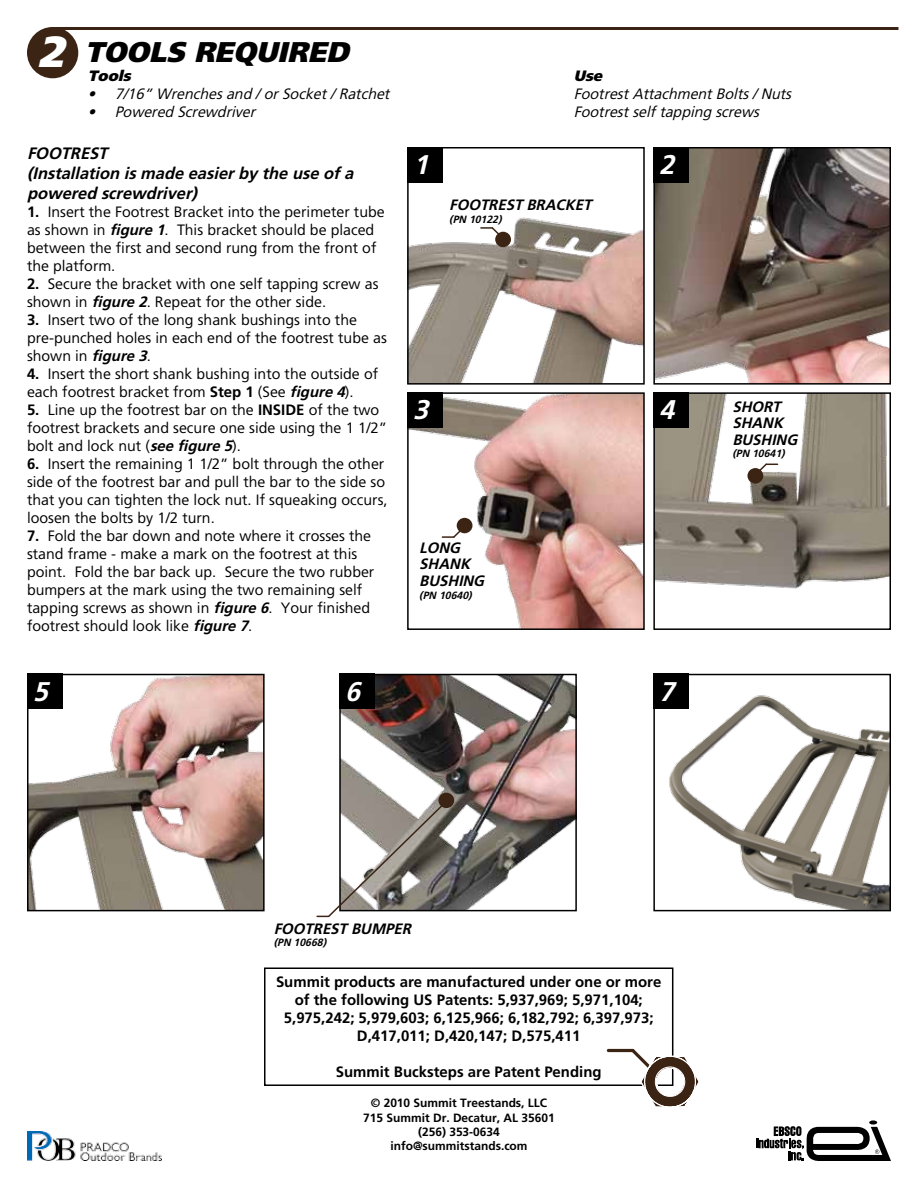
<style>
.page{position:relative;width:918px;height:1188px;background:#fff}
.page>*{position:absolute;margin:0;border:0;box-sizing:border-box;transform-origin:0 0}
.t1{font:italic 900 28.5px "Weissach";color:#000}
.t2{font:italic 700 27px "Weissach";color:#fff}
.t3{font:italic 700 16.5px/19.8px "Weissach";color:#000}
.t4{font:15px/18px "Weissach";color:#000}
.t5{font:700 15px/18px "Weissach";color:#000;text-align:center}
.t6{font:italic 15px "Weissach";color:#000}
.t7{font:italic 700 15px/16.5px "Weissach";color:#000}
.t8{font:italic 900 15px "Weissach";color:#000}
.t9{font:700 12px/14.4px "Weissach";color:#000;text-align:center}
.t10{font:italic 700 10.5px "Weissach";color:#000}
.s1{font-size:43.5px;color:#fff}
.s2{font-weight:700}
.s3{font-weight:700;font-style:italic}
</style>
<div class="page">
<img style="left:669px;top:695px;width:219px;height:213px">
<div style="left:653px;top:674px;width:238px;height:237px;border:2px solid #000"></div>
<img style="left:410px;top:182px;width:232px;height:200px">
<div style="left:407px;top:147px;width:238px;height:238px;border:2px solid #000"></div>
<div style="left:407px;top:147px;width:36px;height:35px;background:#000"></div>
<div style="left:495px;top:232px;width:16px;height:15px;background:#3c2415;border-radius:50%"></div>
<svg style="left:481px;top:226px;width:24px;height:15px"></svg>
<div style="left:264px;top:968px;width:409px;height:118px;border:2px solid #000"></div>
<hr style="left:608px;top:1049px;width:25px;height:3px;background:#3c2415">
<svg style="left:628px;top:1046px;width:71px;height:61px"></svg>
<div style="left:869px;top:1120px;width:8px;height:5px;background:#000;border-radius:50%"></div>
<svg style="left:756px;top:1126px;width:135px;height:35px"></svg>
<img style="left:27px;top:1131px;width:135px;height:30px">
<div style="left:27px;top:27px;width:51px;height:51px;background:#3c2415;border-radius:50%"></div>
<hr style="left:53px;top:27px;width:846px;height:3px;background:#3c2415">
<img style="left:656px;top:150px;width:232px;height:232px">
<div style="left:653px;top:147px;width:238px;height:238px;border:2px solid #000"></div>
<div style="left:653px;top:147px;width:36px;height:35px;background:#000"></div>
<img style="left:410px;top:395px;width:232px;height:232px">
<div style="left:407px;top:392px;width:238px;height:238px;border:2px solid #000"></div>
<div style="left:457px;top:518px;width:15px;height:15px;background:#3c2415;border-radius:50%"></div>
<svg style="left:442px;top:524px;width:25px;height:15px"></svg>
<div style="left:407px;top:392px;width:36px;height:36px;background:#000"></div>
<img style="left:656px;top:395px;width:232px;height:194px">
<div style="left:653px;top:392px;width:238px;height:238px;border:2px solid #000"></div>
<div style="left:747px;top:468px;width:16px;height:16px;background:#3c2415;border-radius:50%"></div>
<svg style="left:753px;top:462px;width:25px;height:15px"></svg>
<div style="left:653px;top:392px;width:36px;height:36px;background:#000"></div>
<img style="left:30px;top:677px;width:232px;height:231px">
<div style="left:27px;top:674px;width:238px;height:237px;border:2px solid #000"></div>
<div style="left:27px;top:674px;width:35px;height:35px;background:#000"></div>
<img style="left:342px;top:677px;width:232px;height:231px">
<div style="left:339px;top:674px;width:238px;height:237px;border:2px solid #000"></div>
<div style="left:438px;top:793px;width:16px;height:15px;background:#3c2415;border-radius:50%"></div>
<svg style="left:317px;top:803px;width:128px;height:115px"></svg>
<div style="left:339px;top:674px;width:36px;height:35px;background:#000"></div>
<div style="left:653px;top:674px;width:36px;height:35px;background:#000"></div>
<h1 class="t1" style="left:37px;top:35px;width:313px"><span class="s1">2</span> TOOLS REQUIRED</h1>
<p class="t8" style="left:88px;top:66px;width:45px">Tools</p>
<p class="t8" style="left:574px;top:66px;width:30px">Use</p>
<p class="t6" style="left:88px;top:85px;width:303px">• 7/16” Wrenches and / or Socket / Ratchet</p>
<p class="t6" style="left:574px;top:85px;width:219px">Footrest Attachment Bolts / Nuts</p>
<p class="t6" style="left:88px;top:103px;width:169px">• Powered Screwdriver</p>
<p class="t6" style="left:574px;top:103px;width:187px">Footrest self tapping screws</p>
<h2 class="t2" style="left:659px;top:149px;width:16px">2</h2>
<p class="t3" style="left:27px;top:144px;width:328px">FOOTREST<br>(Installation is made easier by the use of a powered screwdriver)</p>
<p class="t4" style="left:27px;top:203px;width:359px"><span class="s2">1.</span> Insert the Footrest Bracket into the perimeter tube as shown in <span class="s3">figure 1</span>. This bracket should be placed between the first and second rung from the front of the platform.</p>
<p class="t4" style="left:27px;top:275px;width:353px"><span class="s2">2.</span> Secure the bracket with one self tapping screw as shown in <span class="s3">figure 2</span>. Repeat for the other side.</p>
<p class="t4" style="left:27px;top:311px;width:361px"><span class="s2">3.</span> Insert two of the long shank bushings into the pre-punched holes in each end of the footrest tube as shown in <span class="s3">figure 3</span>.</p>
<p class="t4" style="left:27px;top:365px;width:353px"><span class="s2">4.</span> Insert the short shank bushing into the outside of each footrest bracket from <span class="s2">Step 1</span> (See <span class="s3">figure 4</span>).</p>
<p class="t4" style="left:27px;top:401px;width:362px"><span class="s2">5.</span> Line up the footrest bar on the <span class="s2">INSIDE</span> of the two footrest brackets and secure one side using the 1 1/2” bolt and lock nut (<span class="s3">see figure 5</span>).</p>
<p class="t4" style="left:27px;top:455px;width:362px"><span class="s2">6.</span> Insert the remaining 1 1/2” bolt through the other side of the footrest bar and pull the bar to the side so that you can tighten the lock nut. If squeaking occurs, loosen the bolts by 1/2 turn.</p>
<p class="t4" style="left:27px;top:527px;width:349px"><span class="s2">7.</span> Fold the bar down and note where it crosses the stand frame - make a mark on the footrest at this point. Fold the bar back up. Secure the two rubber bumpers at the mark using the two remaining self tapping screws as shown in <span class="s3">figure 6</span>. Your finished footrest should look like <span class="s3">figure 7</span>.</p>
<h2 class="t2" style="left:413px;top:149px;width:16px">1</h2>
<p class="t7" style="left:449px;top:196px;width:144px">FOOTREST BRACKET</p>
<p class="t10" style="left:449px;top:213px;width:54px">(PN 10122)</p>
<h2 class="t2" style="left:413px;top:394px;width:16px">3</h2>
<p class="t7" style="left:732px;top:398px;width:66px">SHORT<br>SHANK<br>BUSHING</p>
<p class="t10" style="left:732px;top:447px;width:54px">(PN 10641)</p>
<h2 class="t2" style="left:659px;top:394px;width:16px">4</h2>
<p class="t7" style="left:419px;top:539px;width:66px">LONG<br>SHANK<br>BUSHING</p>
<p class="t10" style="left:419px;top:589px;width:54px">(PN 10640)</p>
<h2 class="t2" style="left:33px;top:676px;width:16px">5</h2>
<h2 class="t2" style="left:345px;top:676px;width:16px">6</h2>
<h2 class="t2" style="left:659px;top:676px;width:16px">7</h2>
<p class="t7" style="left:274px;top:920px;width:139px">FOOTREST BUMPER</p>
<p class="t10" style="left:274px;top:937px;width:54px">(PN 10668)</p>
<p class="t5" style="left:276px;top:973px;width:387px">Summit products are manufactured under one or more of the following US Patents: 5,937,969; 5,971,104; 5,975,242; 5,979,603; 6,125,966; 6,182,792; 6,397,973; D,417,011; D,420,147; D,575,411</p>
<p class="t5" style="left:336px;top:1063px;width:267px">Summit Bucksteps are Patent Pending</p>
<p class="t9" style="left:363px;top:1096px;width:193px">© 2010 Summit Treestands, LLC<br>715 Summit Dr. Decatur, AL 35601 (256) 353-0634 info@summitstands.com</p>
</div>
